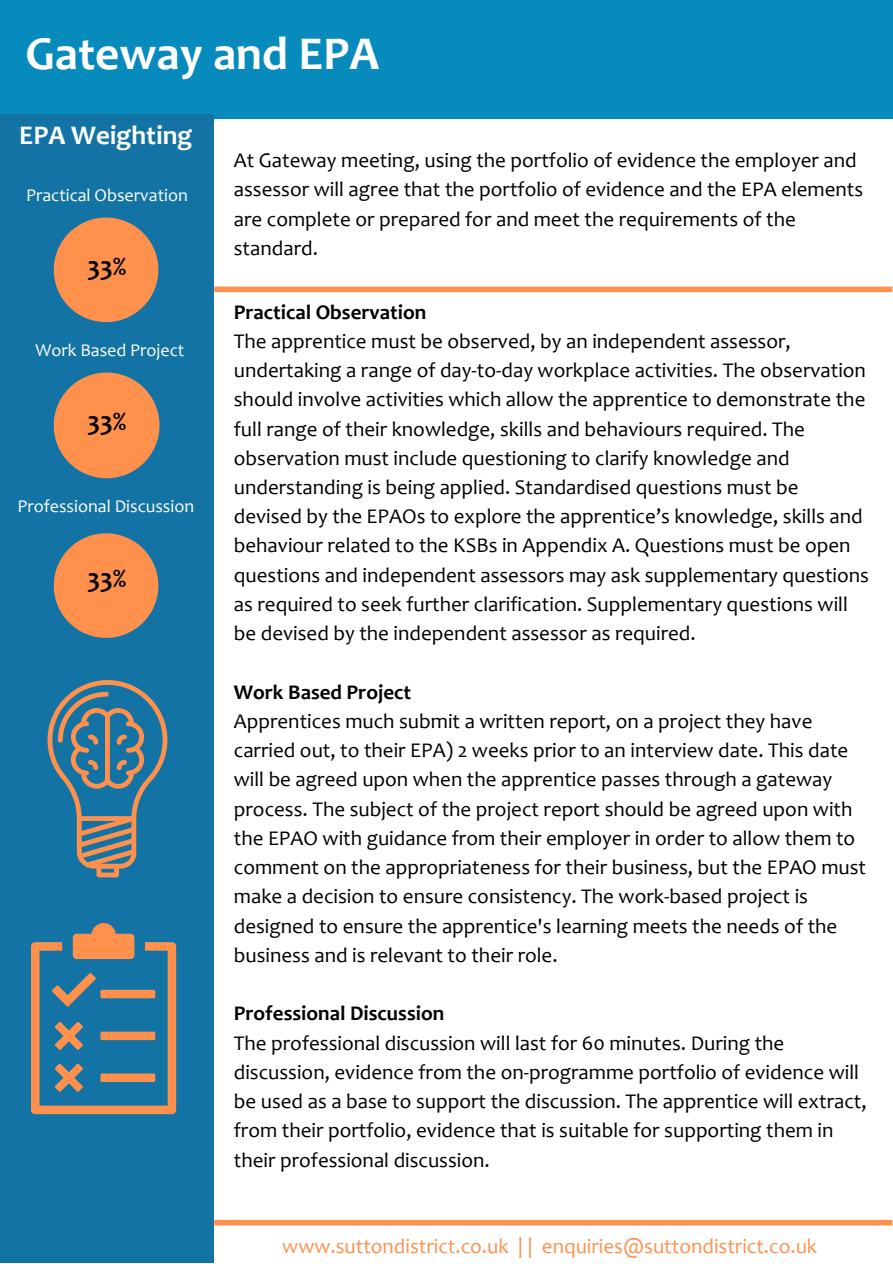
<style>
.page{position:relative;width:893px;height:1264px;background:#fff}
.page>*{position:absolute;margin:0;border:0;box-sizing:border-box;transform-origin:0 0}
.t1{font:700 47.25px "Candara";color:#fff}
.t2{font:700 27px "Candara";color:#fdfefb}
.t3{font:700 27px "Candara";color:#000}
.t4{font:21px/29.2px "Candara";color:#000}
.t5{font:700 21px "Candara";color:#000}
.t6{font:21px "Candara";color:#ff914d}
.t7{font:18px "Candara";color:#fdfefb}
</style>
<div class="page">
<div style="left:0;top:0;width:892px;height:118px;background:#078abc"></div>
<div style="left:0;top:114px;width:214px;height:1148px;background:#1373a4"></div>
<div style="left:214px;top:1219px;width:678px;height:6px;background:#ff914d"></div>
<svg style="left:54px;top:217px;width:104px;height:105px"></svg>
<svg style="left:54px;top:372px;width:105px;height:106px"></svg>
<svg style="left:54px;top:533px;width:104px;height:105px"></svg>
<div style="left:214px;top:286px;width:678px;height:6px;background:#ff914d"></div>
<svg style="left:47px;top:680px;width:120px;height:197px"></svg>
<svg style="left:31px;top:923px;width:145px;height:191px"></svg>
<h1 class="t1" style="left:26px;top:35px;width:355px">Gateway and EPA</h1>
<p class="t2" style="left:19px;top:124px;width:175px">EPA Weighting</p>
<p class="t7" style="left:26px;top:188px;width:163px">Practical Observation</p>
<p class="t3" style="left:88px;top:255px;width:40px">33%</p>
<p class="t7" style="left:35px;top:343px;width:150px">Work Based Project</p>
<p class="t3" style="left:88px;top:411px;width:40px">33%</p>
<p class="t7" style="left:17px;top:499px;width:178px">Professional Discussion</p>
<p class="t3" style="left:88px;top:567px;width:40px">33%</p>
<p class="t4" style="left:234px;top:148px;width:631px">At Gateway meeting, using the portfolio of evidence the employer and assessor will agree that the portfolio of evidence and the EPA elements are complete or prepared for and meet the requirements of the standard.</p>
<p class="t5" style="left:234px;top:303px;width:194px">Practical Observation</p>
<p class="t4" style="left:234px;top:328px;width:636px">The apprentice must be observed, by an independent assessor, undertaking a range of day-to-day workplace activities. The observation should involve activities which allow the apprentice to demonstrate the full range of their knowledge, skills and behaviours required. The observation must include questioning to clarify knowledge and understanding is being applied. Standardised questions must be devised by the EPAOs to explore the apprentice’s knowledge, skills and behaviour related to the KSBs in Appendix A. Questions must be open questions and independent assessors may ask supplementary questions as required to seek further clarification. Supplementary questions will be devised by the independent assessor as required.</p>
<p class="t5" style="left:234px;top:683px;width:179px">Work Based Project</p>
<p class="t4" style="left:234px;top:708px;width:633px">Apprentices much submit a written report, on a project they have carried out, to their EPA) 2 weeks prior to an interview date. This date will be agreed upon when the apprentice passes through a gateway process. The subject of the project report should be agreed upon with the EPAO with guidance from their employer in order to allow them to comment on the appropriateness for their business, but the EPAO must make a decision to ensure consistency. The work-based project is designed to ensure the apprentice's learning meets the needs of the business and is relevant to their role.</p>
<p class="t5" style="left:234px;top:1005px;width:212px">Professional Discussion</p>
<p class="t4" style="left:234px;top:1030px;width:634px">The professional discussion will last for 60 minutes. During the discussion, evidence from the on-programme portfolio of evidence will be used as a base to support the discussion. The apprentice will extract, from their portfolio, evidence that is suitable for supporting them in their professional discussion.</p>
<p class="t6" style="left:282px;top:1237px;width:536px">www.suttondistrict.co.uk | | enquiries@suttondistrict.co.uk</p>
</div>
